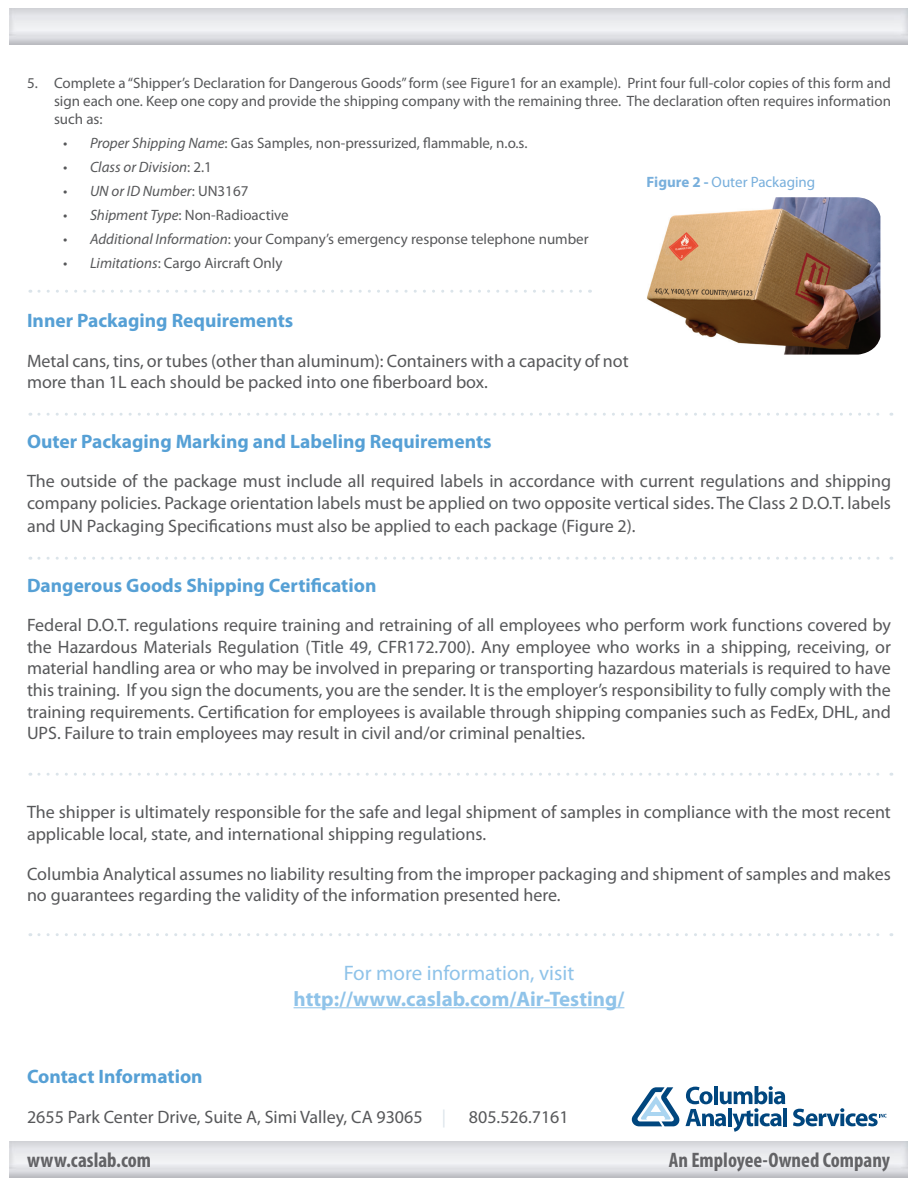
<style>
.page{position:relative;width:918px;height:1188px;background:#fff}
.page>*{position:absolute;margin:0;border:0;box-sizing:border-box;transform-origin:0 0}
.t1{font:700 condensed 21px "Myriad Pro";color:#636366}
.t2{font:700 21px "Myriad Pro";color:#8fc3e9}
.t3{font:21px "Myriad Pro";color:#8fc3e9}
.t4{font:700 19.5px "Myriad Pro";color:#56a0d5}
.t5{font:18px/21.6px "Myriad Pro";color:#57585a}
.t6{font:15px/18px "Myriad Pro";color:#57585a;text-align:justify}
.t7{font:italic 15px "Myriad Pro";color:#57585a}
.t8{font:15px "Myriad Pro";color:#78afdc}
.s1{font-style:italic}
.s2{font-style:normal}
.s3{font-weight:700}
.s4{color:#dbe4ea}
</style>
<div class="page">
<svg style="left:632px;top:1086px;width:153px;height:46px"></svg>
<hr style="left:783px;top:1108px;width:4px;height:18px;background:#00467e">
<svg style="left:793px;top:1108px;width:94px;height:18px"></svg>
<hr style="left:294px;top:1007px;width:330px;height:1px;background:#8fc3e9">
<img style="left:647px;top:197px;width:233px;height:158px">
<svg style="left:39px;top:557px;width:853px;height:3px"></svg>
<svg style="left:39px;top:773px;width:853px;height:3px"></svg>
<svg style="left:39px;top:933px;width:853px;height:3px"></svg>
<svg style="left:39px;top:413px;width:853px;height:3px"></svg>
<svg style="left:39px;top:290px;width:552px;height:3px"></svg>
<p class="t6" style="left:54px;top:74px;width:839px;text-indent:-27px">5. Complete a “Shipper’s Declaration for Dangerous Goods” form (see Figure1 for an example). Print four full-color copies of this form and sign each one. Keep one copy and provide the shipping company with the remaining three. The declaration often requires information such as:</p>
<p class="t6" style="left:63px;top:134px;width:466px"><span class="s1">• Proper Shipping Name</span>: Gas Samples, non-pressurized, flammable, n.o.s.</p>
<p class="t7" style="left:63px;top:158px;width:150px">• Class or Division<span class="s2">: 2.1</span></p>
<p class="t7" style="left:63px;top:182px;width:187px">• UN or ID Number<span class="s2">: UN3167</span></p>
<p class="t6" style="left:63px;top:206px;width:227px"><span class="s1">• Shipment Type</span>: Non-Radioactive</p>
<p class="t6" style="left:63px;top:230px;width:527px"><span class="s1">• Additional Information</span>: your Company’s emergency response telephone number</p>
<p class="t6" style="left:63px;top:253px;width:221px"><span class="s1">• Limitations</span>: Cargo Aircraft Only</p>
<p class="t8" style="left:647px;top:172px;width:170px"><span class="s3">Figure 2 -</span> Outer Packaging</p>
<p class="t4" style="left:27px;top:308px;width:268px">Inner Packaging Requirements</p>
<p class="t5" style="left:27px;top:350px;width:603px">Metal cans, tins, or tubes (other than aluminum): Containers with a capacity of not more than 1L each should be packed into one fiberboard box.</p>
<p class="t4" style="left:27px;top:428px;width:466px">Outer Packaging Marking and Labeling Requirements</p>
<p class="t5" style="left:27px;top:470px;width:866px">The outside of the package must include all required labels in accordance with current regulations and shipping company policies. Package orientation labels must be applied on two opposite vertical sides. The Class 2 D.O.T. labels</p>
<p class="t5" style="left:27px;top:515px;width:610px">and UN Packaging Specifications must also be applied to each package (Figure 2).</p>
<p class="t4" style="left:27px;top:572px;width:351px">Dangerous Goods Shipping Certification</p>
<p class="t5" style="left:27px;top:614px;width:866px;text-align:justify">Federal D.O.T. regulations require training and retraining of all employees who perform work functions covered by the Hazardous Materials Regulation (Title 49, CFR172.700). Any employee who works in a shipping, receiving, or material handling area or who may be involved in preparing or transporting hazardous materials is required to have this training. If you sign the documents, you are the sender. It is the employer’s responsibility to fully comply with the training requirements. Certification for employees is available through shipping companies such as FedEx, DHL, and UPS. Failure to train employees may result in civil and/or criminal penalties.</p>
<p class="t5" style="left:27px;top:801px;width:865px">The shipper is ultimately responsible for the safe and legal shipment of samples in compliance with the most recent applicable local, state, and international shipping regulations.</p>
<p class="t5" style="left:27px;top:863px;width:866px">Columbia Analytical assumes no liability resulting from the improper packaging and shipment of samples and makes no guarantees regarding the validity of the information presented here.</p>
<p class="t3" style="left:344px;top:960px;width:232px">For more information, visit</p>
<p class="t2" style="left:294px;top:985px;width:332px">http://www.caslab.com/Air-Testing/</p>
<p class="t4" style="left:27px;top:1064px;width:177px">Contact Information</p>
<p class="t5" style="left:27px;top:1106px;width:421px">2655 Park Center Drive, Suite A, Simi Valley, CA 93065 <span class="s4">|</span></p>
<p class="t5" style="left:469px;top:1106px;width:101px">805.526.7161</p>
<p class="t1" style="left:27px;top:1147px;width:126px">www.caslab.com</p>
<p class="t1" style="left:669px;top:1147px;width:223px">An Employee-Owned Company</p>
</div>
